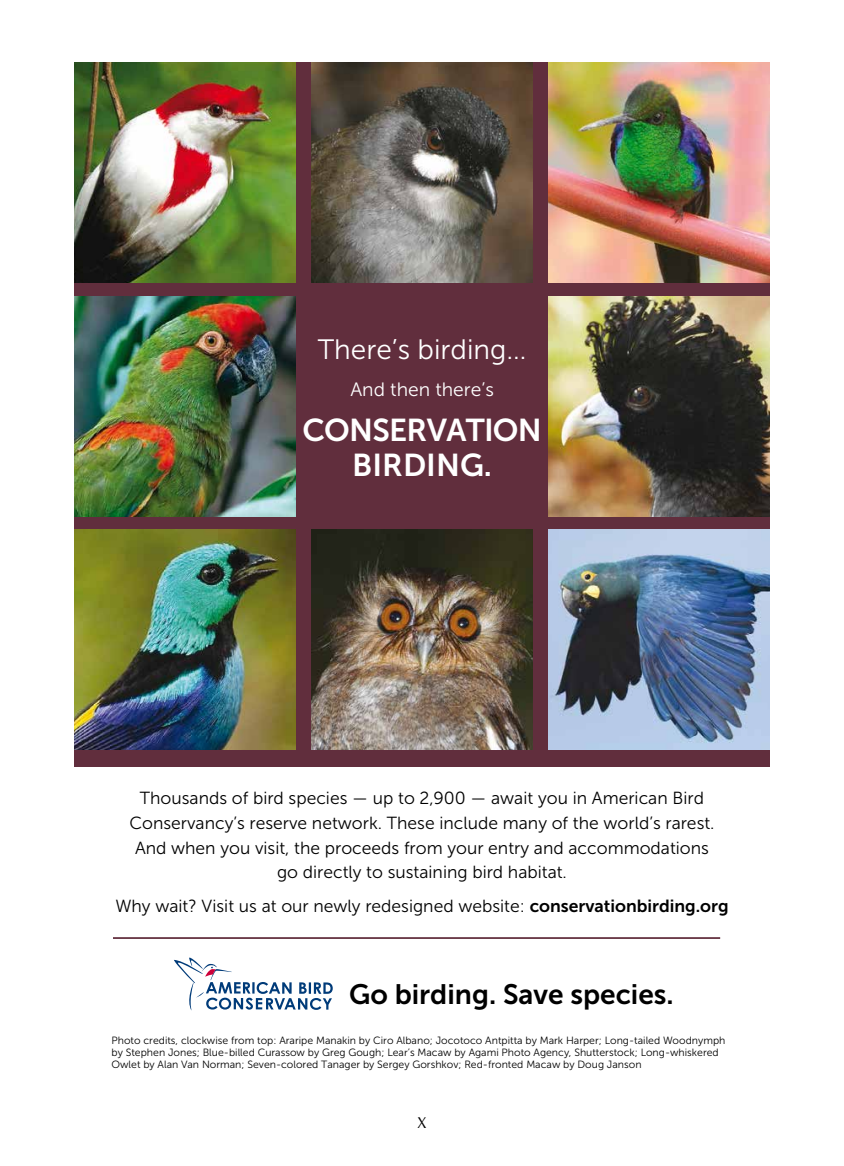
<style>
.page{position:relative;width:844px;height:1166px;background:#fff}
.page>*{position:absolute;margin:0;border:0;box-sizing:border-box;transform-origin:0 0}
.t1{font:31.5px/35px "Museo Sans 700";letter-spacing:-.025em;color:#fff;text-align:center}
.t2{font:28px "Museo Sans 700";color:#000}
.t3{font:28px "Museo Sans 300";color:#fff}
.t4{font:19.25px "Museo Sans 300";color:#fff}
.t5{font:17.5px/24.5px "Museo Sans 300";color:#000;text-align:center}
.t6{font:15.75px "Optima";color:#000}
.t7{font:10.5px/12.2px "Museo Sans 300";color:#000}
.s1{font-family:"Museo Sans 700"}
</style>
<div class="page">
<div style="left:74px;top:62px;width:695px;height:704px;background:#612e3d"></div>
<img style="left:74px;top:529px;width:222px;height:221px">
<img style="left:74px;top:297px;width:222px;height:220px">
<img style="left:74px;top:62px;width:222px;height:221px">
<img style="left:312px;top:529px;width:220px;height:221px">
<img style="left:312px;top:62px;width:220px;height:221px">
<img style="left:548px;top:529px;width:221px;height:221px">
<img style="left:548px;top:296px;width:221px;height:220px">
<img style="left:548px;top:62px;width:221px;height:221px">
<svg style="left:174px;top:957px;width:158px;height:54px"></svg>
<hr style="left:113px;top:937px;width:607px;height:2px;background:#612e3d">
<p class="t3" style="left:318px;top:334px;width:210px">There’s birding…</p>
<p class="t4" style="left:350px;top:379px;width:145px">And then there’s</p>
<p class="t1" style="left:302px;top:412px;width:241px">CONSERVATION<br>BIRDING.</p>
<p class="t5" style="left:129px;top:786px;width:586px">Thousands of bird species — up to 2,900 — await you in American Bird Conservancy’s reserve network. These include many of the world’s rarest.<br>And when you visit, the proceeds from your entry and accommodations go directly to sustaining bird habitat.</p>
<p class="t5" style="left:115px;top:894px;width:614px">Why wait? Visit us at our newly redesigned website: <span class="s1">conservationbirding.org</span></p>
<p class="t2" style="left:349px;top:978px;width:326px">Go birding. Save species.</p>
<p class="t7" style="left:111px;top:1034px;width:615px">Photo credits, clockwise from top: Araripe Manakin by Ciro Albano; Jocotoco Antpitta by Mark Harper; Long-tailed Woodnymph by Stephen Jones; Blue-billed Curassow by Greg Gough; Lear’s Macaw by Agami Photo Agency, Shutterstock; Long-whiskered<br>Owlet by Alan Van Norman; Seven-colored Tanager by Sergey Gorshkov; Red-fronted Macaw by Doug Janson</p>
<h3 class="t6" style="left:417px;top:1114px;width:11px">X</h3>
</div>
